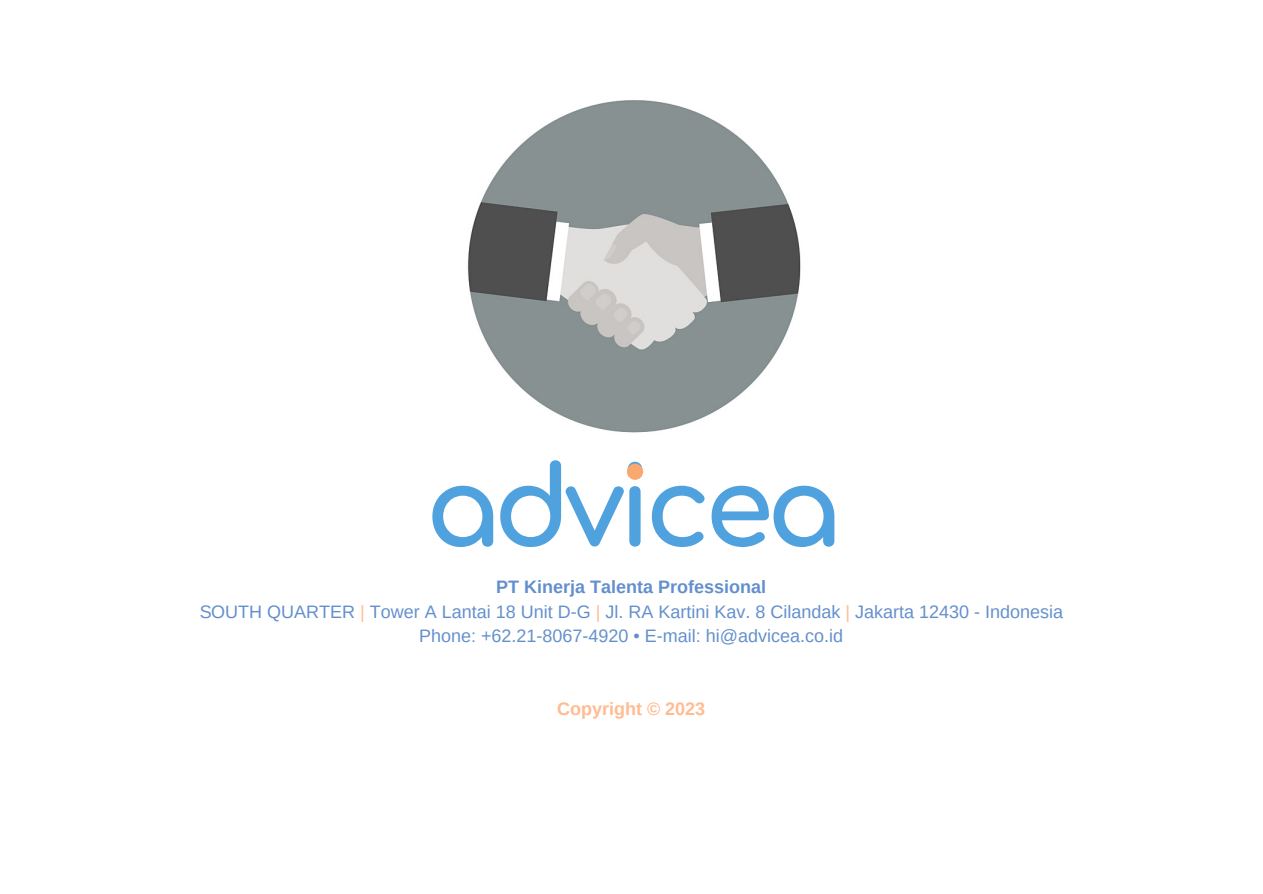
<style>
.page{position:relative;width:1263px;height:894px;background:#fff}
.page>*{position:absolute;margin:0;border:0;box-sizing:border-box;transform-origin:0 0}
.t1{font:700 110.4px "Comfortaa";letter-spacing:-.06em;color:#50a2df}
.t2{font:18px/24.8px "Arimo";color:#004aad;text-align:center}
.t3{font:700 18px "Arimo";color:#ff914d}
.s1{font-weight:700}
.s2{color:#ff914d}
</style>
<div class="page">
<img style="left:467px;top:100px;width:334px;height:333px">
<div style="left:627px;top:463px;width:16px;height:16px;background:#f9a86f;border-radius:50%"></div>
<h1 class="t1" style="left:425px;top:449px;width:417px">advicea</h1>
<p class="t2" style="left:199px;top:574px;width:865px"><span class="s1">PT Kinerja Talenta Professional<br></span>SOUTH QUARTER <span class="s2">|</span> Tower A Lantai 18 Unit D-G <span class="s2">|</span> Jl. RA Kartini Kav. 8 Cilandak <span class="s2">|</span> Jakarta 12430 - Indonesia<br>Phone: +62.21-8067-4920 • E-mail: hi@advicea.co.id</p>
<p class="t3" style="left:557px;top:698px;width:150px">Copyright © 2023</p>
</div>
